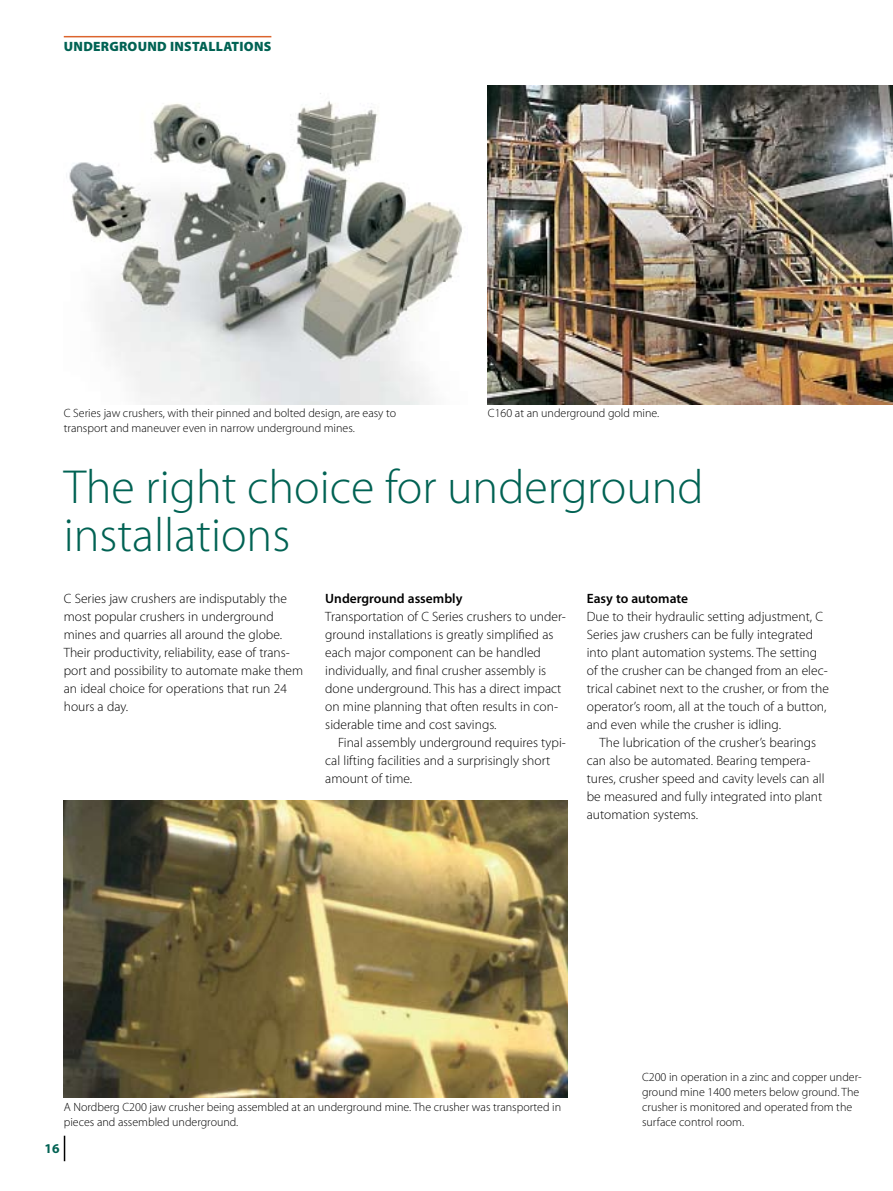
<style>
.page{position:relative;width:893px;height:1191px;background:#fff}
.page>*{position:absolute;margin:0;border:0;box-sizing:border-box;transform-origin:0 0}
.t1{font:300 48px/48px "Myriad Pro";color:#006253}
.t2{font:300 13.5px/18px "Myriad Pro";color:#000}
.t3{font:600 13.5px "Myriad Pro";color:#000}
.t4{font:900 13.5px "Myriad Pro";letter-spacing:.02em;color:#006253}
.t5{font:700 13.5px "Myriad Pro";color:#006253}
.t6{font:300 12px/15px "Myriad Pro";color:#000}
</style>
<div class="page">
<img style="left:488px;top:85px;width:405px;height:319px">
<img style="left:69px;top:93px;width:393px;height:311px">
<svg style="left:64px;top:1135px;width:1px;height:26px"></svg>
<hr style="left:64px;top:36px;width:207px;height:1px;background:#dc642d">
<img style="left:64px;top:800px;width:504px;height:297px">
<p class="t4" style="left:64px;top:39px;width:209px">UNDERGROUND INSTALLATIONS</p>
<p class="t6" style="left:64px;top:406px;width:334px">C Series jaw crushers, with their pinned and bolted design, are easy to transport and maneuver even in narrow underground mines.</p>
<p class="t6" style="left:488px;top:406px;width:173px">C160 at an underground gold mine.</p>
<h1 class="t1" style="left:64px;top:464px;width:641px">The right choice for underground installations</h1>
<p class="t2" style="left:64px;top:589px;width:241px">C Series jaw crushers are indisputably the most popular crushers in underground mines and quarries all around the globe.<br>Their productivity, reliability, ease of trans&shy;port and possibility to automate make them an ideal choice for operations that run 24 hours a day.</p>
<p class="t3" style="left:587px;top:590px;width:103px">Easy to automate</p>
<p class="t3" style="left:325px;top:590px;width:139px">Underground assembly</p>
<p class="t2" style="left:325px;top:607px;width:242px">Transportation of C Series crushers to under&shy;ground installations is greatly simplified as each major component can be handled individually, and final crusher assembly is done underground. This has a direct impact on mine planning that often results in con&shy;siderable time and cost savings.</p>
<p class="t2" style="left:325px;top:733px;width:242px;text-indent:13px">Final assembly underground requires typi&shy;cal lifting facilities and a surprisingly short amount of time.</p>
<p class="t2" style="left:587px;top:607px;width:244px">Due to their hydraulic setting adjustment, C Series jaw crushers can be fully integrated into plant automation systems. The setting of the crusher can be changed from an elec&shy;trical cabinet next to the crusher, or from the operator’s room, all at the touch of a button, and even while the crusher is idling.</p>
<p class="t2" style="left:587px;top:733px;width:239px;text-indent:13px">The lubrication of the crusher’s bearings can also be automated. Bearing tempera&shy;tures, crusher speed and cavity levels can all be measured and fully integrated into plant automation systems.</p>
<p class="t6" style="left:64px;top:1099px;width:499px">A Nordberg C200 jaw crusher being assembled at an underground mine. The crusher was transported in pieces and assembled underground.</p>
<p class="t5" style="left:45px;top:1141px;width:16px">16</p>
<p class="t6" style="left:642px;top:1070px;width:221px">C200 in operation in a zinc and copper under&shy;ground mine 1400 meters below ground. The crusher is monitored and operated from the surface control room.</p>
</div>
